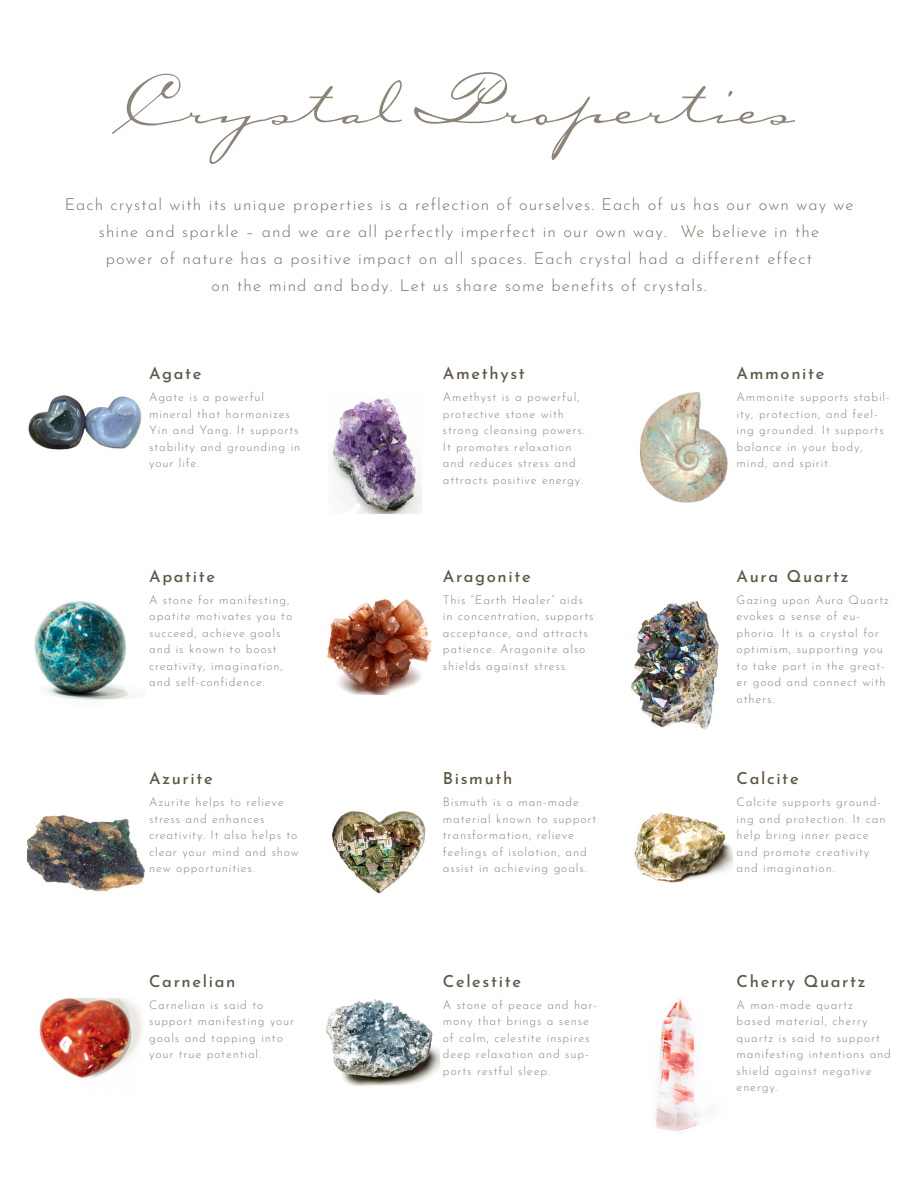
<style>
.page{position:relative;width:918px;height:1188px;background:#fff}
.page>*{position:absolute;margin:0;border:0;box-sizing:border-box;transform-origin:0 0}
.t1{font:75px "Carpenter Script";color:#8c8476}
.t2{font:300 16.5px/27px "Josefin Sans";letter-spacing:.07em;color:#5f5647;text-align:center}
.t3{font:500 16.5px "Josefin Sans";letter-spacing:.1em;color:#5f5647}
.t4{font:300 12px/16.5px "Josefin Sans";letter-spacing:.07em;color:#8c8476}
</style>
<div class="page">
<img style="left:28px;top:395px;width:113px;height:55px">
<img style="left:34px;top:601px;width:97px;height:99px">
<img style="left:27px;top:815px;width:118px;height:77px">
<img style="left:39px;top:998px;width:104px;height:81px">
<img style="left:330px;top:398px;width:92px;height:116px">
<img style="left:327px;top:599px;width:105px;height:96px">
<img style="left:331px;top:811px;width:95px;height:83px">
<img style="left:325px;top:999px;width:114px;height:88px">
<img style="left:640px;top:392px;width:88px;height:111px">
<img style="left:631px;top:601px;width:88px;height:129px">
<img style="left:634px;top:812px;width:99px;height:71px">
<img style="left:655px;top:998px;width:45px;height:133px">
<h1 class="t1" style="left:123px;top:53px;width:673px">Crystal Properties</h1>
<p class="t2" style="left:64px;top:190px;width:791px">Each crystal with its unique properties is a reflection of ourselves. Each of us has our own way we shine and sparkle – and we are all perfectly imperfect in our own way. We believe in the<br>power of nature has a positive impact on all spaces. Each crystal had a different effect<br>on the mind and body. Let us share some benefits of crystals.</p>
<h2 class="t3" style="left:149px;top:361px;width:54px">Agate</h2>
<p class="t4" style="left:149px;top:388px;width:153px">Agate is a powerful mineral that harmonizes<br>Yin and Yang. It supports stability and grounding in your life.</p>
<h2 class="t3" style="left:149px;top:564px;width:68px">Apatite</h2>
<p class="t4" style="left:149px;top:590px;width:145px">A stone for manifesting, apatite motivates you to succeed, achieve goals and is known to boost creativity, imagination, and self-confidence.</p>
<h2 class="t3" style="left:149px;top:766px;width:65px">Azurite</h2>
<p class="t4" style="left:149px;top:793px;width:151px">Azurite helps to relieve stress and enhances creativity. It also helps to clear your mind and show new opportunities.</p>
<h2 class="t3" style="left:149px;top:969px;width:88px">Carnelian</h2>
<p class="t4" style="left:149px;top:995px;width:147px">Carnelian is said to support manifesting your goals and tapping into your true potential.</p>
<h2 class="t3" style="left:443px;top:361px;width:84px">Amethyst</h2>
<p class="t4" style="left:443px;top:388px;width:143px">Amethyst is a powerful, protective stone with strong cleansing powers.<br>It promotes relaxation and reduces stress and attracts positive energy.</p>
<h2 class="t3" style="left:443px;top:564px;width:89px">Aragonite</h2>
<p class="t4" style="left:443px;top:590px;width:152px">This “Earth Healer” aids in concentration, supports acceptance, and attracts patience. Aragonite also shields against stress.</p>
<h2 class="t3" style="left:443px;top:766px;width:71px">Bismuth</h2>
<p class="t4" style="left:443px;top:793px;width:155px">Bismuth is a man-made material known to support transformation, relieve feelings of isolation, and assist in achieving goals.</p>
<h2 class="t3" style="left:443px;top:969px;width:80px">Celestite</h2>
<p class="t4" style="left:443px;top:995px;width:156px">A stone of peace and har&shy;mony that brings a sense of calm, celestite inspires deep relaxation and sup&shy;ports restful sleep.</p>
<h2 class="t3" style="left:737px;top:361px;width:89px">Ammonite</h2>
<p class="t4" style="left:737px;top:388px;width:155px">Ammonite supports stabil&shy;ity, protection, and feel&shy;ing grounded. It supports balance in your body, mind, and spirit.</p>
<h2 class="t3" style="left:737px;top:564px;width:114px">Aura Quartz</h2>
<p class="t4" style="left:737px;top:590px;width:154px">Gazing upon Aura Quartz evokes a sense of eu&shy;phoria. It is a crystal for optimism, supporting you to take part in the great&shy;er good and connect with others.</p>
<h2 class="t3" style="left:737px;top:766px;width:64px">Calcite</h2>
<p class="t4" style="left:737px;top:793px;width:150px">Calcite supports ground&shy;ing and protection. It can help bring inner peace and promote creativity and imagination.</p>
<h2 class="t3" style="left:737px;top:969px;width:131px">Cherry Quartz</h2>
<p class="t4" style="left:737px;top:995px;width:156px">A man-made quartz<br>based material, cherry quartz is said to support manifesting intentions and shield against negative energy.</p>
</div>
